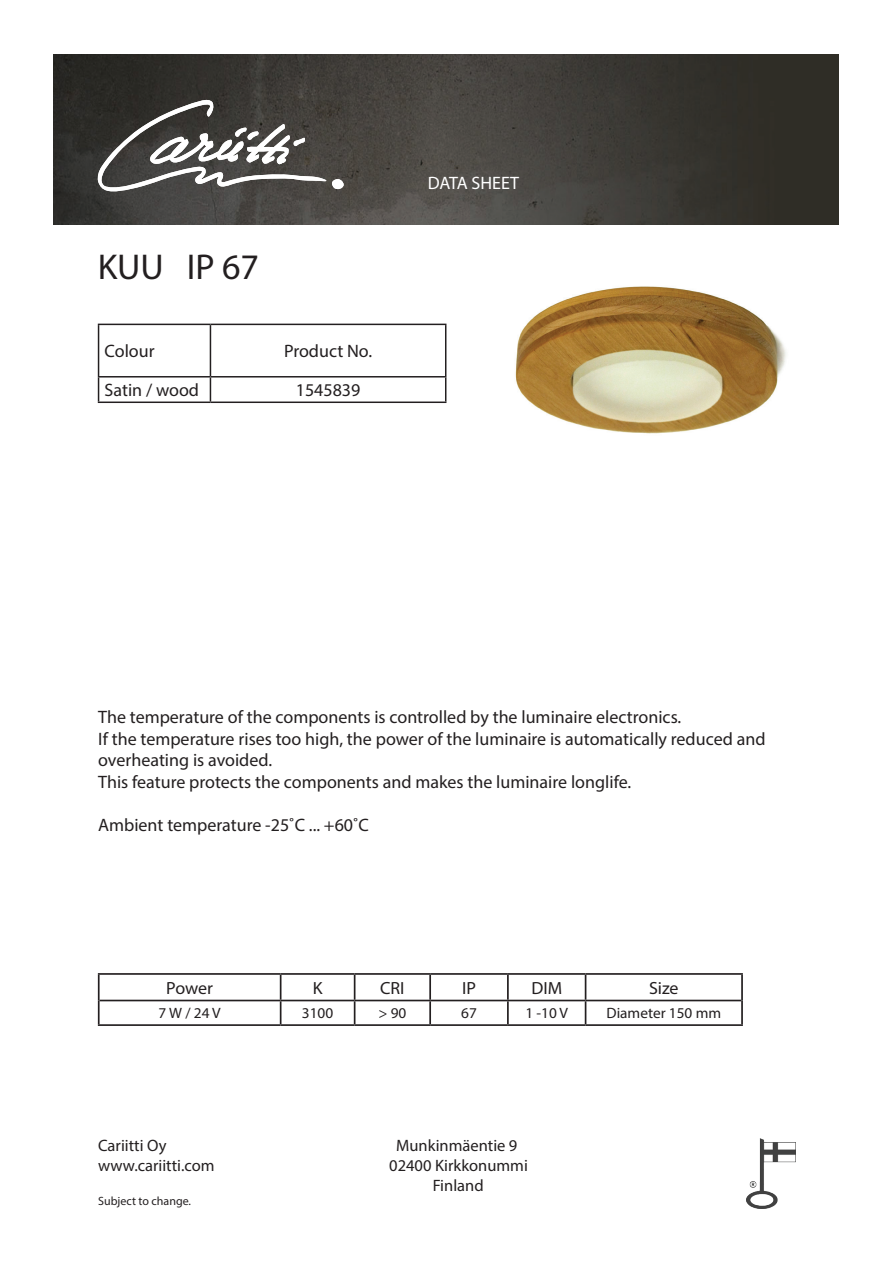
<style>
.page{position:relative;width:893px;height:1263px;background:#fff}
.page>*{position:absolute;margin:0;border:0;box-sizing:border-box;transform-origin:0 0}
.t1{font:36px "Myriad Pro";color:#231f20}
.t2{font:18px/21.6px "Myriad Pro";color:#231f20}
.t3{font:18px "Myriad Pro";color:#fff}
.t4{font:17.7px "Myriad Pro";color:#231f20}
.t5{font:16.5px/19.8px "Myriad Pro";color:#231f20;text-align:center}
.t6{font:15px "Myriad Pro";color:#231f20}
.t7{font:12px "Myriad Pro";color:#231f20}
</style>
<div class="page">
<img style="left:54px;top:54px;width:785px;height:170px">
<svg style="left:98px;top:100px;width:246px;height:91px"></svg>
<img style="left:515px;top:286px;width:271px;height:148px">
<hr style="left:98px;top:324px;width:112px;height:1px;background:#231f20">
<hr style="left:98px;top:325px;width:1px;height:51px;background:#231f20">
<hr style="left:210px;top:324px;width:236px;height:1px;background:#231f20">
<hr style="left:210px;top:325px;width:1px;height:51px;background:#231f20">
<hr style="left:445px;top:325px;width:1px;height:51px;background:#231f20">
<hr style="left:98px;top:376px;width:112px;height:1px;background:#231f20">
<svg style="left:98px;top:377px;width:1px;height:24px"></svg>
<hr style="left:210px;top:376px;width:236px;height:1px;background:#231f20">
<svg style="left:210px;top:377px;width:1px;height:24px"></svg>
<svg style="left:445px;top:377px;width:1px;height:24px"></svg>
<hr style="left:98px;top:401px;width:112px;height:2px;background:#231f20">
<hr style="left:210px;top:401px;width:236px;height:2px;background:#231f20">
<hr style="left:98px;top:973px;width:183px;height:2px;background:#231f20">
<hr style="left:281px;top:973px;width:74px;height:2px;background:#231f20">
<hr style="left:355px;top:973px;width:75px;height:2px;background:#231f20">
<hr style="left:430px;top:973px;width:78px;height:2px;background:#231f20">
<hr style="left:508px;top:973px;width:78px;height:2px;background:#231f20">
<hr style="left:586px;top:973px;width:157px;height:2px;background:#231f20">
<hr style="left:100px;top:1000px;width:181px;height:1px;background:#231f20">
<hr style="left:281px;top:1000px;width:74px;height:1px;background:#231f20">
<hr style="left:355px;top:1000px;width:75px;height:1px;background:#231f20">
<hr style="left:430px;top:1000px;width:78px;height:1px;background:#231f20">
<hr style="left:508px;top:1000px;width:78px;height:1px;background:#231f20">
<hr style="left:586px;top:1000px;width:155px;height:1px;background:#231f20">
<hr style="left:98px;top:1024px;width:183px;height:2px;background:#231f20">
<hr style="left:281px;top:1024px;width:74px;height:2px;background:#231f20">
<hr style="left:355px;top:1024px;width:75px;height:2px;background:#231f20">
<hr style="left:430px;top:1024px;width:78px;height:2px;background:#231f20">
<hr style="left:508px;top:1024px;width:78px;height:2px;background:#231f20">
<hr style="left:586px;top:1024px;width:157px;height:2px;background:#231f20">
<hr style="left:98px;top:975px;width:2px;height:25px;background:#231f20">
<hr style="left:429px;top:975px;width:2px;height:25px;background:#231f20">
<hr style="left:507px;top:975px;width:2px;height:25px;background:#231f20">
<hr style="left:741px;top:975px;width:2px;height:25px;background:#231f20">
<hr style="left:98px;top:1000px;width:2px;height:24px;background:#231f20">
<svg style="left:280px;top:975px;width:1px;height:49px"></svg>
<svg style="left:354px;top:975px;width:1px;height:49px"></svg>
<hr style="left:429px;top:1001px;width:2px;height:23px;background:#231f20">
<hr style="left:507px;top:1001px;width:2px;height:23px;background:#231f20">
<svg style="left:585px;top:975px;width:1px;height:49px"></svg>
<hr style="left:741px;top:1000px;width:2px;height:24px;background:#231f20">
<img style="left:746px;top:1139px;width:49px;height:70px">
<h1 class="t1" style="left:98px;top:245px;width:163px">KUU IP 67</h1>
<p class="t2" style="left:105px;top:340px;width:52px">Colour</p>
<p class="t2" style="left:284px;top:340px;width:90px">Product No.</p>
<p class="t2" style="left:105px;top:379px;width:96px">Satin / wood</p>
<p class="t2" style="left:296px;top:379px;width:66px">1545839</p>
<p class="t3" style="left:428px;top:172px;width:93px">DATA SHEET</p>
<p class="t2" style="left:98px;top:706px;width:669px">The temperature of the components is controlled by the luminaire electronics.<br>If the temperature rises too high, the power of the luminaire is automatically reduced and overheating is avoided.<br>This feature protects the components and makes the luminaire longlife.</p>
<p class="t2" style="left:98px;top:814px;width:272px">Ambient temperature -25˚C ... +60˚C</p>
<p class="t4" style="left:166px;top:977px;width:48px">Power</p>
<p class="t4" style="left:313px;top:977px;width:11px">K</p>
<p class="t4" style="left:380px;top:977px;width:26px">CRI</p>
<p class="t4" style="left:462px;top:977px;width:15px">IP</p>
<p class="t4" style="left:531px;top:977px;width:32px">DIM</p>
<p class="t4" style="left:649px;top:977px;width:31px">Size</p>
<p class="t6" style="left:159px;top:1004px;width:64px">7 W / 24 V</p>
<p class="t6" style="left:302px;top:1004px;width:33px">3100</p>
<p class="t6" style="left:378px;top:1004px;width:30px">&gt; 90</p>
<p class="t6" style="left:461px;top:1004px;width:17px">67</p>
<p class="t6" style="left:525px;top:1004px;width:44px">1 -10 V</p>
<p class="t6" style="left:606px;top:1004px;width:116px">Diameter 150 mm</p>
<p class="t5" style="left:98px;top:1135px;width:70px">Cariitti Oy</p>
<p class="t5" style="left:396px;top:1135px;width:123px">Munkinmäentie 9</p>
<p class="t5" style="left:98px;top:1155px;width:118px">www.cariitti.com</p>
<p class="t5" style="left:389px;top:1155px;width:140px">02400 Kirkkonummi<br>Finland</p>
<p class="t7" style="left:98px;top:1194px;width:94px">Subject to change.</p>
</div>
